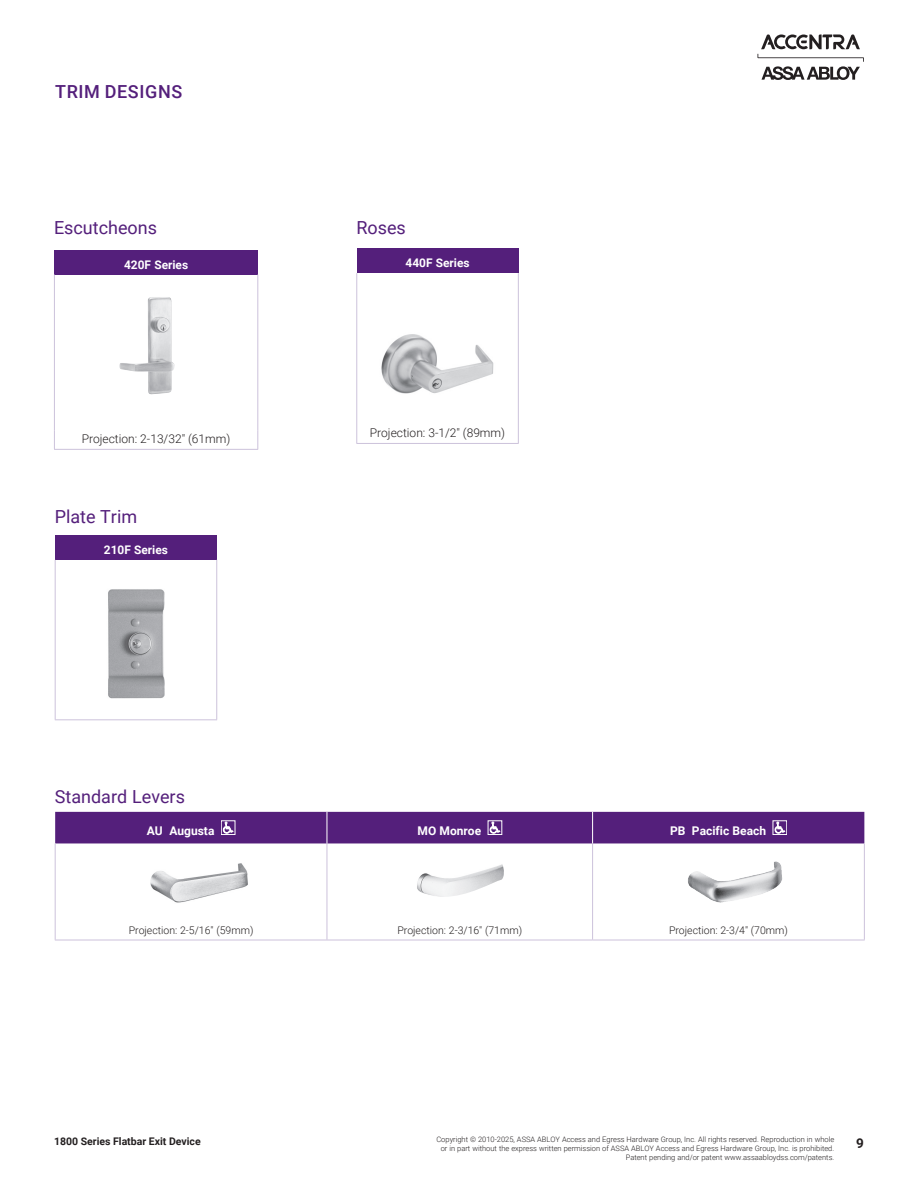
<style>
.page{position:relative;width:918px;height:1188px;background:#fff}
.page>*{position:absolute;margin:0;border:0;box-sizing:border-box;transform-origin:0 0}
._07-2_Column_Info_Table{font:18px "Roboto";color:#541f7b}
.t1{font:500 18px "Roboto";letter-spacing:.035em;color:#541f7b}
.t2{font:700 13.5px "Roboto";color:#231f20}
.t3{font:300 12px "Roboto";color:#231f20}
.t4{font:700 12px "Roboto";color:#fff}
.t5{font:700 11.85px "Roboto";color:#fff}
.t6{font:300 10.5px "Roboto";color:#231f20}
.t7{font:700 10.5px "Roboto";color:#231f20}
.t8{font:300 7.5px/9px "Roboto";color:#231f20;text-align:right}
</style>
<div class="page">
<svg style="left:758px;top:34px;width:106px;height:46px"></svg>
<hr style="left:55px;top:843px;width:1px;height:74px;background:#ccc2db">
<hr style="left:327px;top:843px;width:1px;height:74px;background:#ccc2db">
<hr style="left:592px;top:843px;width:1px;height:74px;background:#ccc2db">
<hr style="left:864px;top:843px;width:1px;height:74px;background:#ccc2db">
<svg style="left:55px;top:917px;width:1px;height:23px"></svg>
<svg style="left:327px;top:917px;width:1px;height:23px"></svg>
<svg style="left:592px;top:917px;width:1px;height:23px"></svg>
<svg style="left:864px;top:917px;width:1px;height:23px"></svg>
<hr style="left:55px;top:940px;width:272px;height:1px;background:#ccc2db">
<hr style="left:327px;top:940px;width:266px;height:1px;background:#ccc2db">
<hr style="left:593px;top:940px;width:272px;height:1px;background:#ccc2db">
<div style="left:55px;top:812px;width:809px;height:31px;background:#541f7b"></div>
<div style="left:773px;top:821px;width:14px;height:14px;border:1px solid #fff"></div>
<img style="left:150px;top:863px;width:98px;height:40px">
<img style="left:417px;top:864px;width:87px;height:33px">
<img style="left:688px;top:861px;width:95px;height:42px">
<div style="left:54px;top:250px;width:204px;height:25px;background:#541f7b"></div>
<hr style="left:54px;top:275px;width:1px;height:156px;background:#ccc2db">
<hr style="left:257px;top:275px;width:1px;height:156px;background:#ccc2db">
<svg style="left:54px;top:431px;width:1px;height:18px"></svg>
<svg style="left:257px;top:431px;width:1px;height:18px"></svg>
<hr style="left:54px;top:449px;width:204px;height:1px;background:#ccc2db">
<img style="left:119px;top:297px;width:56px;height:97px">
<div style="left:357px;top:249px;width:161px;height:24px;background:#541f7b"></div>
<hr style="left:356px;top:273px;width:1px;height:170px;background:#ccc2db">
<hr style="left:518px;top:273px;width:1px;height:170px;background:#ccc2db">
<hr style="left:356px;top:443px;width:163px;height:1px;background:#ccc2db">
<img style="left:381px;top:334px;width:113px;height:60px">
<div style="left:55px;top:535px;width:162px;height:25px;background:#541f7b"></div>
<hr style="left:55px;top:560px;width:1px;height:159px;background:#ccc2db">
<hr style="left:216px;top:560px;width:1px;height:159px;background:#ccc2db">
<hr style="left:55px;top:719px;width:162px;height:1px;background:#ccc2db">
<img style="left:108px;top:589px;width:57px;height:110px">
<p class="t1" style="left:55px;top:79px;width:129px">TRIM DESIGNS</p>
<p class="_07-2_Column_Info_Table" style="left:54px;top:215px;width:105px">Escutcheons</p>
<p class="t5" style="left:124px;top:256px;width:66px">420F Series</p>
<p class="t3" style="left:82px;top:431px;width:150px">Projection: 2-13/32" (61mm)</p>
<p class="_07-2_Column_Info_Table" style="left:55px;top:504px;width:84px">Plate Trim</p>
<p class="t5" style="left:104px;top:541px;width:66px">210F Series</p>
<p class="_07-2_Column_Info_Table" style="left:55px;top:784px;width:132px">Standard Levers</p>
<p class="_07-2_Column_Info_Table" style="left:356px;top:215px;width:51px">Roses</p>
<p class="t5" style="left:406px;top:255px;width:66px">440F Series</p>
<p class="t3" style="left:370px;top:425px;width:137px">Projection: 3-1/2" (89mm)</p>
<p class="t4" style="left:147px;top:822px;width:69px">AU Augusta</p>
<p class="t4" style="left:418px;top:822px;width:65px">MO Monroe</p>
<p class="t4" style="left:670px;top:822px;width:98px">PB Pacific Beach</p>
<p class="t6" style="left:129px;top:923px;width:126px">Projection: 2-5/16" (59mm)</p>
<p class="t6" style="left:397px;top:923px;width:126px">Projection: 2-3/16" (71mm)</p>
<p class="t6" style="left:669px;top:923px;width:120px">Projection: 2-3/4" (70mm)</p>
<p class="t8" style="left:436px;top:1134px;width:399px">Copyright © 2010-2025, ASSA ABLOY Access and Egress Hardware Group, Inc. All rights reserved. Reproduction in whole or in part without the express written permission of ASSA ABLOY Access and Egress Hardware Group, Inc. is prohibited.<br>Patent pending and/or patent www.assaabloydss.com/patents.</p>
<h3 class="t7" style="left:54px;top:1134px;width:148px">1800 Series Flatbar Exit Device</h3>
<h2 class="t2" style="left:856px;top:1134px;width:9px">9</h2>
</div>
